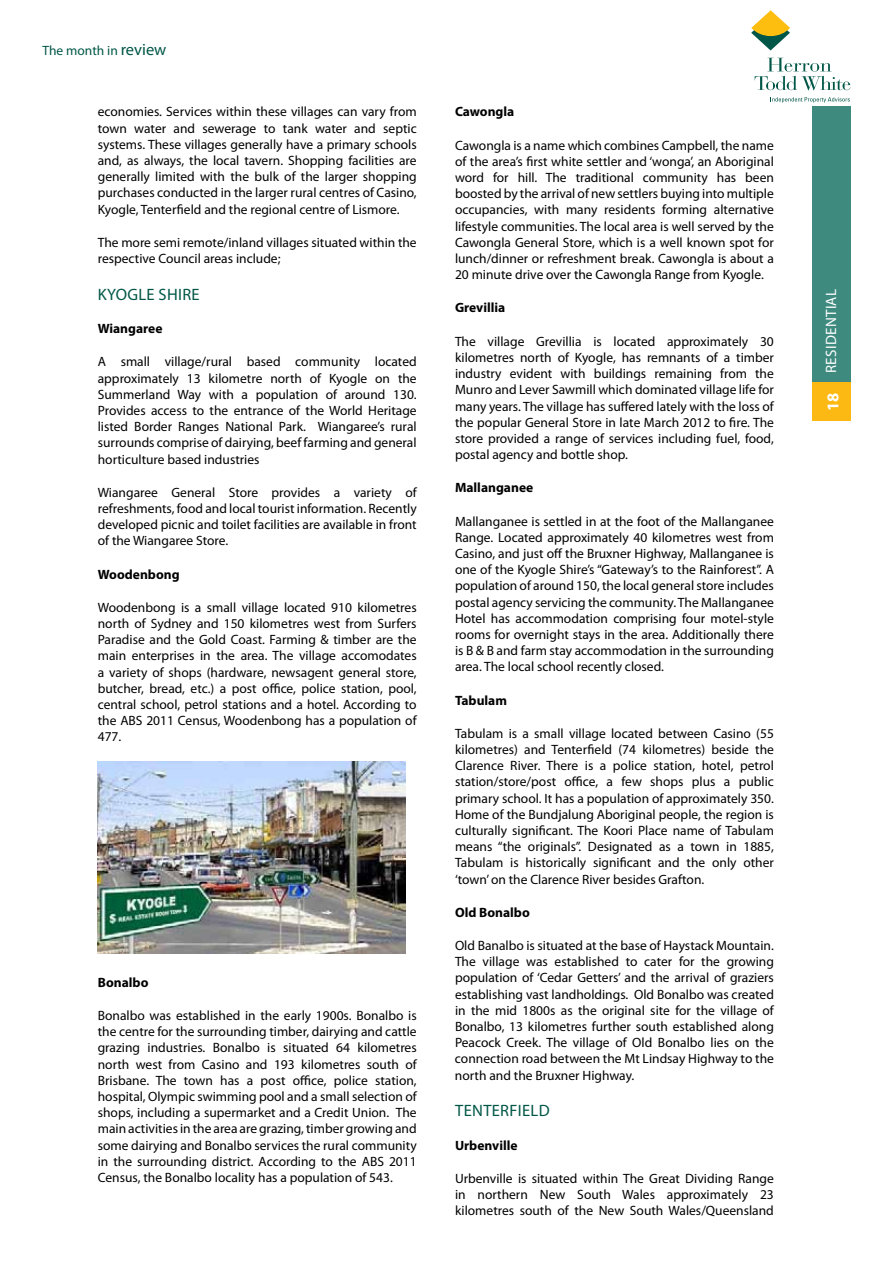
<style>
.page{position:relative;width:893px;height:1263px;background:#fff}
.page>*{position:absolute;margin:0;border:0;box-sizing:border-box;transform-origin:0 0}
.t1{font:16.5px "Myriad Pro";letter-spacing:.02em;color:#005747}
.t2{font:700 16.5px "Myriad Pro";color:#fff}
.t3{font:15px "Myriad Pro";letter-spacing:.02em;color:#fff}
.t4{font:13.5px/16.2px "Myriad Pro";color:#000;text-align:justify}
.t5{font:700 13.5px "Myriad Pro";color:#000}
.t6{font:13.5px "Myriad Pro";color:#005747}
.s1{font-size:16.5px}
</style>
<div class="page">
<div style="left:812px;top:106px;width:38px;height:315px;background:#3e8a7f"></div>
<div style="left:812px;top:383px;width:38px;height:38px;background:#fdb913"></div>
<svg style="left:751px;top:10px;width:39px;height:40px"></svg>
<svg style="left:755px;top:58px;width:95px;height:32px"></svg>
<svg style="left:772px;top:97px;width:78px;height:6px"></svg>
<img style="left:98px;top:761px;width:308px;height:192px">
<p class="t6" style="left:43px;top:42px;width:125px">The month in <span class="s1">review</span></p>
<p class="t4" style="left:98px;top:104px;width:320px">economies. Services within these villages can vary from town water and sewerage to tank water and septic systems. These villages generally have a primary schools and, as always, the local tavern. Shopping facilities are generally limited with the bulk of the larger shopping purchases conducted in the larger rural centres of Casino, Kyogle, Tenterfield and the regional centre of Lismore.</p>
<p class="t4" style="left:98px;top:234px;width:320px">The more semi remote/inland villages situated within the respective Council areas include;</p>
<p class="t1" style="left:98px;top:284px;width:103px">Kyogle Shi re</p>
<p class="t5" style="left:98px;top:320px;width:66px">Wiangaree</p>
<p class="t4" style="left:98px;top:353px;width:320px">A small village/rural based community located approximately 13 kilometre north of Kyogle on the Summerland Way with a population of around 130.<br>Provides access to the entrance of the World Heritage listed Border Ranges National Park. Wiangaree’s rural surrounds comprise of dairying, beef farming and general horticulture based industries</p>
<p class="t4" style="left:98px;top:484px;width:320px">Wiangaree General Store provides a variety of refreshments, food and local tourist information. Recently developed picnic and toilet facilities are available in front of the Wiangaree Store.</p>
<p class="t5" style="left:98px;top:565px;width:83px">Woodenbong</p>
<p class="t4" style="left:98px;top:599px;width:320px">Woodenbong is a small village located 910 kilometres north of Sydney and 150 kilometres west from Surfers Paradise and the Gold Coast. Farming &amp; timber are the main enterprises in the area. The village accomodates a variety of shops (hardware, newsagent general store, butcher, bread, etc.) a post office, police station, pool, central school, petrol stations and a hotel. According to the ABS 2011 Census, Woodenbong has a population of 477.</p>
<p class="t5" style="left:98px;top:973px;width:52px">Bonalbo</p>
<p class="t4" style="left:98px;top:1007px;width:320px">Bonalbo was established in the early 1900s. Bonalbo is the centre for the surrounding timber, dairying and cattle grazing industries. Bonalbo is situated 64 kilometres north west from Casino and 193 kilometres south of Brisbane. The town has a post office, police station, hospital, Olympic swimming pool and a small selection of shops, including a supermarket and a Credit Union. The main activities in the area are grazing, timber growing and some dairying and Bonalbo services the rural community in the surrounding district. According to the ABS 2011<br>Census, the Bonalbo locality has a population of 543.</p>
<p class="t5" style="left:455px;top:103px;width:61px">Cawongla</p>
<p class="t4" style="left:455px;top:137px;width:320px">Cawongla is a name which combines Campbell, the name of the area’s first white settler and ‘wonga’, an Aboriginal word for hill. The traditional community has been boosted by the arrival of new settlers buying into multiple occupancies, with many residents forming alternative lifestyle communities. The local area is well served by the Cawongla General Store, which is a well known spot for lunch/dinner or refreshment break. Cawongla is about a 20 minute drive over the Cawongla Range from Kyogle.</p>
<p class="t5" style="left:455px;top:299px;width:52px">Grevillia</p>
<p class="t4" style="left:455px;top:333px;width:320px">The village Grevillia is located approximately 30 kilometres north of Kyogle, has remnants of a timber industry evident with buildings remaining from the Munro and Lever Sawmill which dominated village life for many years. The village has suffered lately with the loss of the popular General Store in late March 2012 to fire. The store provided a range of services including fuel, food, postal agency and bottle shop.</p>
<p class="t5" style="left:455px;top:479px;width:80px">Mallanganee</p>
<p class="t4" style="left:455px;top:513px;width:320px">Mallanganee is settled in at the foot of the Mallanganee Range. Located approximately 40 kilometres west from Casino, and just off the Bruxner Highway, Mallanganee is one of the Kyogle Shire’s “Gateway’s to the Rainforest”. A population of around 150, the local general store includes postal agency servicing the community. The Mallanganee Hotel has accommodation comprising four motel-style rooms for overnight stays in the area. Additionally there is B &amp; B and farm stay accommodation in the surrounding area. The local school recently closed.</p>
<p class="t5" style="left:455px;top:691px;width:54px">Tabulam</p>
<p class="t4" style="left:455px;top:725px;width:320px">Tabulam is a small village located between Casino (55 kilometres) and Tenterfield (74 kilometres) beside the Clarence River. There is a police station, hotel, petrol station/store/post office, a few shops plus a public primary school. It has a population of approximately 350.<br>Home of the Bundjalung Aboriginal people, the region is culturally significant. The Koori Place name of Tabulam means “the originals”. Designated as a town in 1885, Tabulam is historically significant and the only other ‘town’ on the Clarence River besides Grafton.</p>
<p class="t5" style="left:455px;top:903px;width:76px">Old Bonalbo</p>
<p class="t4" style="left:455px;top:937px;width:320px">Old Banalbo is situated at the base of Haystack Mountain.<br>The village was established to cater for the growing population of ‘Cedar Getters’ and the arrival of graziers establishing vast landholdings. Old Bonalbo was created in the mid 1800s as the original site for the village of Bonalbo, 13 kilometres further south established along Peacock Creek. The village of Old Bonalbo lies on the connection road between the Mt Lindsay Highway to the north and the Bruxner Highway.</p>
<p class="t1" style="left:455px;top:1101px;width:94px">Tenterfi eld</p>
<p class="t5" style="left:455px;top:1136px;width:64px">Urbenville</p>
<p class="t4" style="left:455px;top:1170px;width:320px">Urbenville is situated within The Great Dividing Range in northern New South Wales approximately 23 kilometres south of the New South Wales/Queensland</p>
<p class="t3" style="left:822px;top:373px;width:85px;rotate:-90deg">residential</p>
<p class="t2" style="left:822px;top:411px;width:20px;rotate:-90deg">18</p>
</div>
